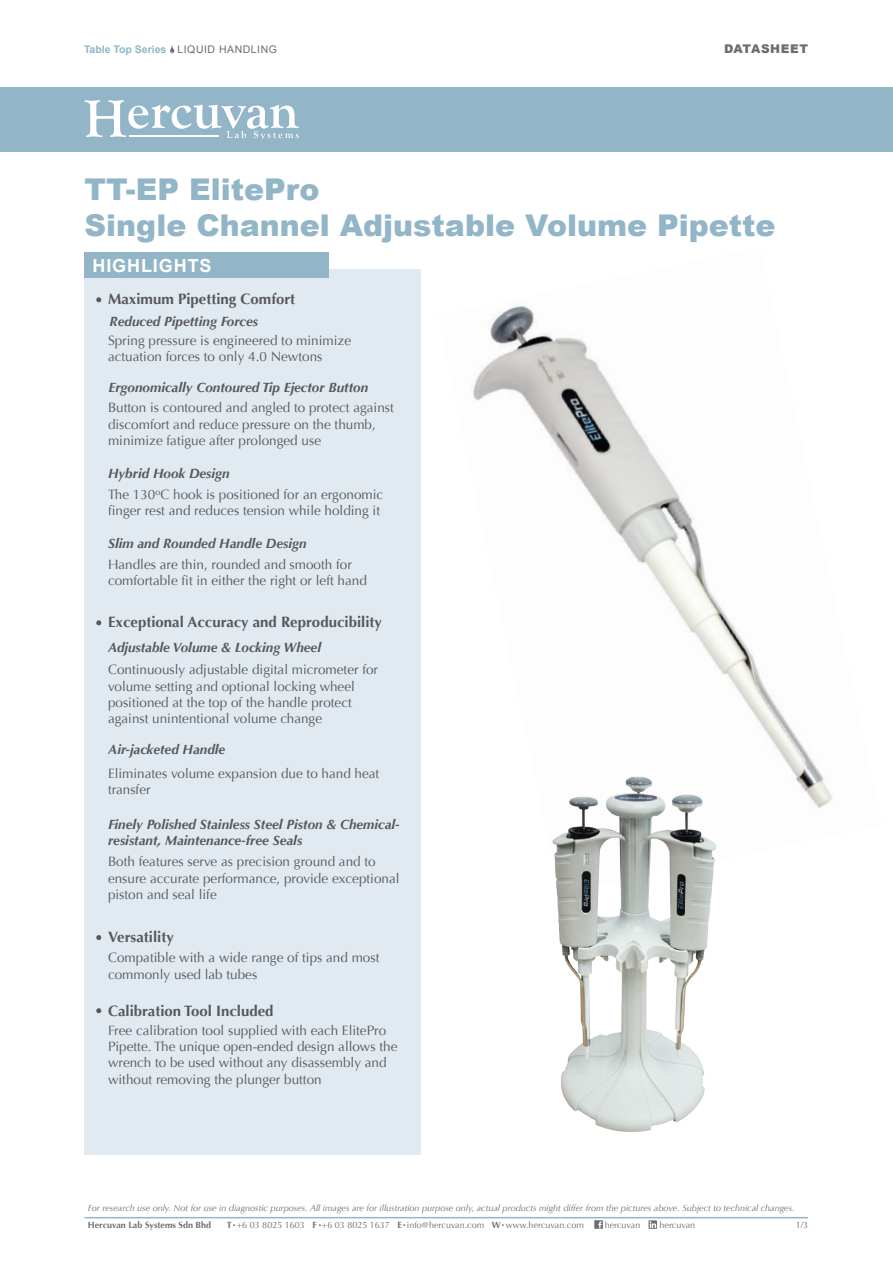
<style>
.page{position:relative;width:893px;height:1263px;background:#fff}
.page>*{position:absolute;margin:0;border:0;box-sizing:border-box;transform-origin:0 0}
.t1{font:900 30px/36px "Arial";color:#92b6c7}
.t2{font:700 18px "Arial";letter-spacing:.05em;color:#fff}
.t3{font:700 15px "Optima";color:#57585a}
.t4{font:13.5px/16.2px "Optima";color:#57585a}
.t5{font:italic 700 13.5px/16.2px "Optima";color:#57585a}
.t6{font:900 12px "Arial";letter-spacing:.05em;color:#6c6d70}
.t7{font:700 10.5px "Arial";color:#92b6c7}
.t8{font:italic 9px "Optima";color:#6c6d70}
.t9{font:9px "Optima";color:#6c6d70}
.t10{font:700 9px "Optima";color:#6c6d70}
.s1{font-weight:400;color:#6c6d70}
.s2{font-weight:700}
</style>
<div class="page">
<img style="left:473px;top:305px;width:359px;height:503px">
<div style="left:85px;top:270px;width:336px;height:885px;background:#e1eaf0"></div>
<div style="left:0;top:87px;width:893px;height:65px;background:#92b6c7"></div>
<div style="left:85px;top:252px;width:244px;height:26px;background:#92b6c7"></div>
<svg style="left:85px;top:100px;width:214px;height:40px"></svg>
<hr style="left:129px;top:135px;width:90px;height:1px;background:#fff">
<svg style="left:170px;top:45px;width:4px;height:8px"></svg>
<svg style="left:96px;top:297px;width:5px;height:5px"></svg>
<svg style="left:96px;top:620px;width:5px;height:5px"></svg>
<svg style="left:96px;top:935px;width:5px;height:5px"></svg>
<svg style="left:96px;top:1008px;width:5px;height:5px"></svg>
<svg style="left:594px;top:1220px;width:9px;height:9px"></svg>
<hr style="left:85px;top:1217px;width:723px;height:1px;background:#92b6c7">
<svg style="left:648px;top:1220px;width:9px;height:9px"></svg>
<img style="left:528px;top:763px;width:214px;height:369px">
<p class="t7" style="left:84px;top:42px;width:194px">Table Top Series <span class="s1">LIQUID HANDLING</span></p>
<p class="t6" style="left:724px;top:40px;width:85px">DATASHEET</p>
<h1 class="t1" style="left:85px;top:170px;width:692px">TT-EP ElitePro<br>Single Channel Adjustable Volume Pipette</h1>
<h2 class="t2" style="left:92px;top:254px;width:121px">HIGHLIGHTS</h2>
<p class="t3" style="left:108px;top:290px;width:189px">Maximum Pipetting Comfort</p>
<p class="t5" style="left:109px;top:313px;width:150px">Reduced Pipetting Forces</p>
<p class="t4" style="left:108px;top:332px;width:245px">Spring pressure is engineered to minimize actuation forces to only 4.0 Newtons</p>
<p class="t5" style="left:108px;top:379px;width:261px">Ergonomically Contoured Tip Ejector Button</p>
<p class="t4" style="left:108px;top:400px;width:287px">Button is contoured and angled to protect against discomfort and reduce pressure on the thumb, minimize fatigue after prolonged use</p>
<p class="t5" style="left:108px;top:465px;width:123px">Hybrid Hook Design</p>
<p class="t4" style="left:108px;top:487px;width:277px">The 130<sup>o</sup>C hook is positioned for an ergonomic finger rest and reduces tension while holding it</p>
<p class="t5" style="left:108px;top:535px;width:200px">Slim and Rounded Handle Design</p>
<p class="t4" style="left:108px;top:557px;width:260px">Handles are thin, rounded and smooth for comfortable fit in either the right or left hand</p>
<p class="t3" style="left:108px;top:613px;width:276px">Exceptional Accuracy and Reproducibility</p>
<p class="t4" style="left:108px;top:662px;width:272px">Continuously adjustable digital micrometer for volume setting and optional locking wheel positioned at the top of the handle protect against unintentional volume change</p>
<p class="t5" style="left:108px;top:639px;width:215px">Adjustable Volume &amp; Locking Wheel</p>
<p class="t5" style="left:108px;top:741px;width:119px">Air-jacketed Handle</p>
<p class="t4" style="left:108px;top:765px;width:273px">Eliminates volume expansion due to hand heat transfer</p>
<p class="t5" style="left:108px;top:816px;width:293px">Finely Polished Stainless Steel Piston &amp; Chemical&shy;resistant, Maintenance-free Seals</p>
<p class="t4" style="left:108px;top:854px;width:293px">Both features serve as precision ground and to ensure accurate performance, provide exceptional piston and seal life</p>
<p class="t3" style="left:108px;top:928px;width:67px">Versatility</p>
<p class="t4" style="left:108px;top:950px;width:273px">Compatible with a wide range of tips and most commonly used lab tubes</p>
<p class="t3" style="left:108px;top:1002px;width:167px">Calibration Tool Included</p>
<p class="t4" style="left:108px;top:1022px;width:291px">Free calibration tool supplied with each ElitePro Pipette. The unique open-ended design allows the wrench to be used without any disassembly and without removing the plunger button</p>
<p class="t8" style="left:88px;top:1203px;width:708px">For research use only. Not for use in diagnostic purposes. All images are for illustration purpose only, actual products might differ from the pictures above. Subject to technical changes.</p>
<p class="t10" style="left:88px;top:1219px;width:125px">Hercuvan Lab Systems Sdn Bhd</p>
<p class="t9" style="left:227px;top:1219px;width:358px"><span class="s2">T</span> +6 03 8025 1603 <span class="s2">F</span> +6 03 8025 1637 <span class="s2">E</span> info@hercuvan.com <span class="s2">W</span> www.hercuvan.com</p>
<p class="t9" style="left:605px;top:1219px;width:37px">hercuvan</p>
<p class="t9" style="left:659px;top:1220px;width:37px">hercuvan</p>
<p class="t9" style="left:796px;top:1220px;width:14px">1/3</p>
</div>
